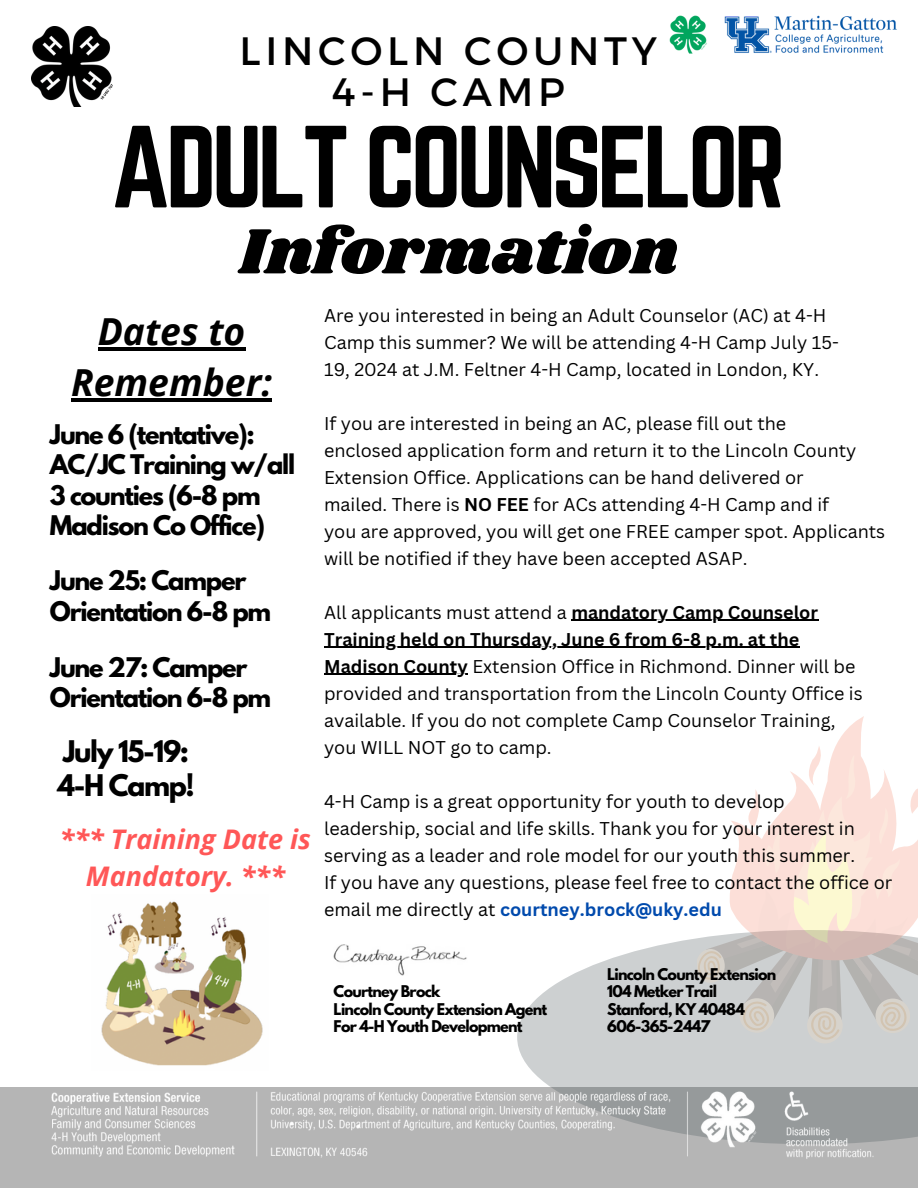
<style>
.page{position:relative;width:918px;height:1188px;background:#fff}
.page>*{position:absolute;margin:0;border:0;box-sizing:border-box;transform-origin:0 0}
.t1{font:102px "Norwester";letter-spacing:-.05em;color:#000}
.t2{font:66.15px "Shrikhand";color:#000}
.t3{font:39.6px/40.5px "Montserrat";letter-spacing:.12em;color:#000;text-align:center}
.t4{font:italic 700 37.2px/51.8px "Open Sans";color:#000;text-align:center}
.t5{font:italic 700 27px/37.2px "Open Sans";color:#ff5757;text-align:center}
.t6{font:700 26.4px/33.8px "League Spartan";letter-spacing:-.05em;color:#000}
.t7{font:700 24px/30.3px "League Spartan";letter-spacing:-.05em;color:#000}
.t8{font:18px/27px "Canva Sans";color:#000}
.t9{font:700 18px "Canva Sans";color:#000}
.t10{font:700 14.4px "League Spartan";letter-spacing:-.05em;color:#000}
.s1{font-weight:700}
.s2{font-weight:700;color:#004aad}
</style>
<div class="page">
<div style="left:0;top:1087px;width:918px;height:101px;background:#b5b5b5"></div>
<svg style="left:517px;top:938px;width:401px;height:202px;background:#d2d4d5"></svg>
<div style="left:807px;top:1008px;width:36px;height:36px;background:#d7d3cc;border-radius:50%"></div>
<svg style="left:816px;top:716px;width:48px;height:39px"></svg>
<svg style="left:698px;top:755px;width:220px;height:285px"></svg>
<img style="left:51px;top:1087px;width:840px;height:72px">
<img style="left:334px;top:944px;width:133px;height:32px">
<img style="left:32px;top:26px;width:81px;height:80px">
<img style="left:669px;top:15px;width:228px;height:39px">
<img style="left:101px;top:901px;width:162px;height:165px">
<hr style="left:571px;top:620px;width:247px;height:1px;background:#000">
<hr style="left:324px;top:647px;width:476px;height:1px;background:#000">
<hr style="left:324px;top:674px;width:144px;height:1px;background:#000">
<hr style="left:98px;top:347px;width:147px;height:3px;background:#000">
<hr style="left:71px;top:399px;width:201px;height:3px;background:#000">
<h1 class="t3" style="left:240px;top:29px;width:419px">LINCOLN COUNTY<br>4-H CAMP</h1>
<h3 class="t1" style="left:111px;top:105px;width:676px">ADULT COUNSELOR</h3>
<h6 class="t2" style="left:239px;top:206px;width:441px">Information</h6>
<p class="t4" style="left:71px;top:304px;width:202px">Dates to<br>Remember:</p>
<p class="t7" style="left:50px;top:422px;width:247px">June 6 (tentative):<br>AC/JC Training w/all<br>3 counties (6-8 pm<br>Madison Co Office)</p>
<h5 class="t7" style="left:50px;top:568px;width:223px">June 25: Camper<br>Orientation 6-8 pm</h5>
<p class="t7" style="left:50px;top:655px;width:223px">June 27: Camper<br>Orientation 6-8 pm</p>
<h5 class="t6" style="left:58px;top:738px;width:139px">July 15-19:<br>4-H Camp!</h5>
<p class="t5" style="left:60px;top:820px;width:253px">*** Training Date is<br>Mandatory. ***</p>
<p class="t8" style="left:324px;top:301px;width:504px">Are you interested in being an Adult Counselor (AC) at 4-H</p>
<p class="t8" style="left:324px;top:328px;width:516px">Camp this summer? We will be attending 4-H Camp July 15-</p>
<p class="t8" style="left:324px;top:355px;width:496px">19, 2024 at J.M. Feltner 4-H Camp, located in London, KY.</p>
<p class="t8" style="left:324px;top:409px;width:464px">If you are interested in being an AC, please fill out the</p>
<p class="t8" style="left:324px;top:436px;width:534px">enclosed application form and return it to the Lincoln County</p>
<p class="t8" style="left:324px;top:463px;width:481px">Extension Office. Applications can be hand delivered or</p>
<p class="t8" style="left:324px;top:490px;width:507px">mailed. There is <span class="s1">NO FEE</span> for ACs attending 4-H Camp and if</p>
<p class="t8" style="left:324px;top:517px;width:563px">you are approved, you will get one FREE camper spot. Applicants will be notified if they have been accepted ASAP.</p>
<p class="t8" style="left:324px;top:598px;width:496px">All applicants must attend a <span class="s1">mandatory Camp Counselor</span></p>
<p class="t9" style="left:324px;top:626px;width:477px">Training held on Thursday, June 6 from 6-8 p.m. at the</p>
<p class="t8" style="left:324px;top:652px;width:533px"><span class="s1">Madison County</span> Extension Office in Richmond. Dinner will be</p>
<p class="t8" style="left:324px;top:679px;width:540px">provided and transportation from the Lincoln County Office is available. If you do not complete Camp Counselor Training,</p>
<p class="t8" style="left:324px;top:733px;width:229px">you WILL NOT go to camp.</p>
<p class="t8" style="left:324px;top:787px;width:462px">4-H Camp is a great opportunity for youth to develop</p>
<h4 class="t8" style="left:324px;top:814px;width:532px">leadership, social and life skills. Thank you for your interest in</h4>
<h6 class="t8" style="left:324px;top:841px;width:533px">serving as a leader and role model for our youth this summer.</h6>
<h6 class="t8" style="left:324px;top:868px;width:570px">If you have any questions, please feel free to contact the office or email me directly at <span class="s2">courtney.brock@uky.edu</span></h6>
<p class="t10" style="left:334px;top:985px;width:108px">Courtney Brock</p>
<p class="t10" style="left:334px;top:1002px;width:215px">Lincoln County Extension Agent</p>
<p class="t10" style="left:334px;top:1019px;width:191px">For 4-H Youth Development</p>
<p class="t10" style="left:607px;top:967px;width:171px">Lincoln County Extension</p>
<p class="t10" style="left:607px;top:985px;width:111px">104 Metker Trail</p>
<p class="t10" style="left:607px;top:1002px;width:139px">Stanford, KY 40484</p>
<p class="t10" style="left:607px;top:1019px;width:105px">606-365-2447</p>
</div>
